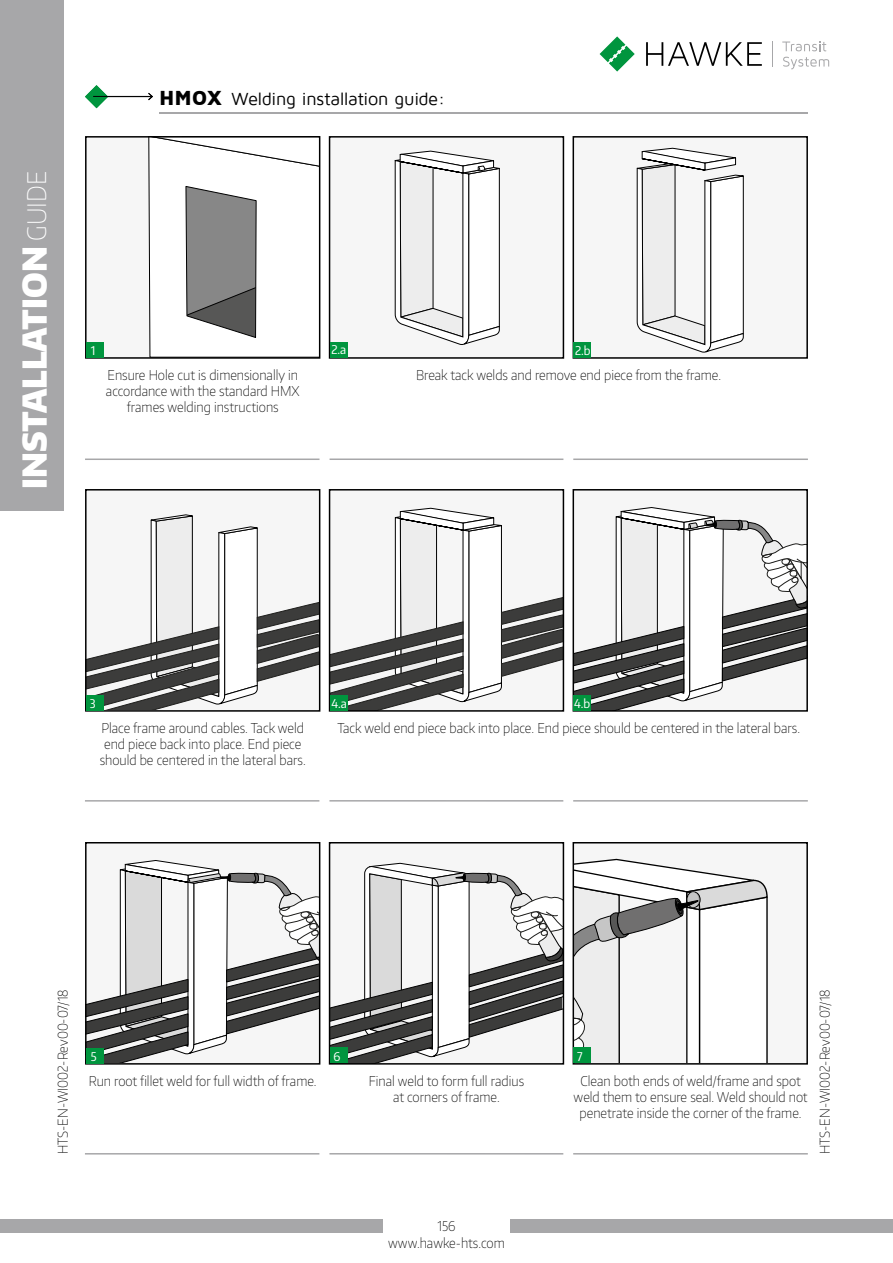
<style>
.page{position:relative;width:893px;height:1263px;background:#fff}
.page>*{position:absolute;margin:0;border:0;box-sizing:border-box;transform-origin:0 0}
.t1{font:900 33px "Encode Sans Narrow";color:#fff}
.t2{font:900 21px "Maven Pro";color:#000}
.t3{font:18px "Maven Pro";letter-spacing:-.015em;color:#000}
.t4{font:100 13.5px/16.2px "Encode Sans Narrow";color:#000;text-align:center}
.t5{font:12px "Encode Sans Narrow";color:#fff}
.s1{font-weight:100;font-size:25.5px}
</style>
<div class="page">
<div style="left:0;top:0;width:64px;height:510px;background:#a7a7a9"></div>
<svg style="left:646px;top:42px;width:116px;height:24px"></svg>
<svg style="left:772px;top:41px;width:1px;height:25px"></svg>
<svg style="left:782px;top:42px;width:44px;height:9px"></svg>
<svg style="left:783px;top:57px;width:46px;height:12px"></svg>
<svg style="left:600px;top:36px;width:35px;height:36px"></svg>
<div style="left:0;top:1219px;width:383px;height:14px;background:#a7a7a9"></div>
<div style="left:510px;top:1219px;width:383px;height:14px;background:#a7a7a9"></div>
<svg style="left:85px;top:85px;width:68px;height:23px"></svg>
<hr style="left:159px;top:112px;width:649px;height:2px;background:#a7a7a9">
<div style="left:573px;top:843px;width:234px;height:221px;background:#f6f6f6"></div>
<svg style="left:576px;top:858px;width:192px;height:203px"></svg>
<div style="left:573px;top:842px;width:235px;height:222px;border:2px solid #000"></div>
<div style="left:574px;top:1048px;width:17px;height:15px;background:#00953e"></div>
<div style="left:330px;top:843px;width:233px;height:221px;background:#f6f6f6"></div>
<svg style="left:332px;top:863px;width:229px;height:198px"></svg>
<div style="left:329px;top:842px;width:235px;height:222px;border:2px solid #000"></div>
<div style="left:330px;top:1048px;width:17px;height:15px;background:#00953e"></div>
<div style="left:86px;top:843px;width:234px;height:221px;background:#f6f6f6"></div>
<svg style="left:88px;top:860px;width:229px;height:201px"></svg>
<div style="left:85px;top:842px;width:235px;height:222px;border:2px solid #000"></div>
<div style="left:86px;top:1048px;width:17px;height:15px;background:#00953e"></div>
<div style="left:573px;top:490px;width:234px;height:221px;background:#f6f6f6"></div>
<svg style="left:576px;top:507px;width:229px;height:202px"></svg>
<div style="left:573px;top:489px;width:235px;height:223px;border:2px solid #000"></div>
<div style="left:574px;top:695px;width:17px;height:15px;background:#00953e"></div>
<div style="left:330px;top:490px;width:233px;height:220px;background:#f6f6f6"></div>
<svg style="left:332px;top:508px;width:229px;height:201px"></svg>
<div style="left:329px;top:489px;width:235px;height:223px;border:2px solid #000"></div>
<div style="left:330px;top:695px;width:17px;height:15px;background:#00953e"></div>
<div style="left:86px;top:490px;width:234px;height:221px;background:#f6f6f6"></div>
<svg style="left:88px;top:514px;width:229px;height:195px"></svg>
<div style="left:85px;top:489px;width:235px;height:223px;border:2px solid #000"></div>
<div style="left:86px;top:695px;width:17px;height:15px;background:#00953e"></div>
<div style="left:573px;top:137px;width:234px;height:221px;background:#f6f6f6"></div>
<svg style="left:636px;top:148px;width:108px;height:205px"></svg>
<div style="left:573px;top:136px;width:235px;height:223px;border:2px solid #000"></div>
<div style="left:574px;top:342px;width:17px;height:15px;background:#00953e"></div>
<div style="left:330px;top:137px;width:233px;height:220px;background:#f6f6f6"></div>
<svg style="left:394px;top:151px;width:106px;height:194px"></svg>
<div style="left:329px;top:136px;width:235px;height:223px;border:2px solid #000"></div>
<div style="left:330px;top:342px;width:17px;height:15px;background:#00953e"></div>
<div style="left:86px;top:137px;width:234px;height:220px;background:#f6f6f6"></div>
<svg style="left:148px;top:139px;width:169px;height:217px"></svg>
<div style="left:85px;top:136px;width:235px;height:223px;border:2px solid #000"></div>
<div style="left:86px;top:342px;width:17px;height:15px;background:#00953e"></div>
<hr style="left:85px;top:458px;width:234px;height:2px;background:#a7a7a9">
<hr style="left:330px;top:458px;width:233px;height:2px;background:#a7a7a9">
<hr style="left:573px;top:458px;width:235px;height:2px;background:#a7a7a9">
<hr style="left:85px;top:800px;width:234px;height:1px;background:#a7a7a9">
<hr style="left:329px;top:800px;width:234px;height:1px;background:#a7a7a9">
<hr style="left:573px;top:800px;width:235px;height:1px;background:#a7a7a9">
<hr style="left:85px;top:1153px;width:234px;height:1px;background:#a7a7a9">
<hr style="left:329px;top:1153px;width:234px;height:1px;background:#a7a7a9">
<hr style="left:573px;top:1153px;width:235px;height:1px;background:#a7a7a9">
<h1 class="t1" style="left:13px;top:489px;width:319px;rotate:-90deg">INSTALLATION <span class="s1">GUIDE</span></h1>
<h2 class="t2" style="left:159px;top:87px;width:64px">HMOX</h2>
<h3 class="t3" style="left:232px;top:90px;width:215px">Welding installation guide:</h3>
<p class="t5" style="left:91px;top:343px;width:6px">1</p>
<p class="t5" style="left:331px;top:342px;width:16px">2.a</p>
<p class="t5" style="left:575px;top:343px;width:17px">2.b</p>
<p class="t4" style="left:108px;top:366px;width:192px">Ensure Hole cut is dimensionally in</p>
<p class="t4" style="left:416px;top:366px;width:307px">Break tack welds and remove end piece from the frame.</p>
<p class="t4" style="left:106px;top:382px;width:195px">accordance with the standard HMX frames welding instructions</p>
<p class="t5" style="left:90px;top:696px;width:7px">3</p>
<p class="t5" style="left:331px;top:696px;width:17px">4.a</p>
<p class="t5" style="left:574px;top:696px;width:18px">4.b</p>
<p class="t4" style="left:101px;top:719px;width:204px">Place frame around cables. Tack weld</p>
<p class="t4" style="left:337px;top:719px;width:464px">Tack weld end piece back into place. End piece should be centered in the lateral bars.</p>
<p class="t4" style="left:100px;top:735px;width:208px">end piece back into place. End piece should be centered in the lateral bars.</p>
<p class="t4" style="left:54px;top:1154px;width:166px;rotate:-90deg">HTS-EN-WI002-Rev00-07/18</p>
<p class="t4" style="left:816px;top:1154px;width:166px;rotate:-90deg">HTS-EN-WI002-Rev00-07/18</p>
<p class="t5" style="left:91px;top:1049px;width:7px">5</p>
<p class="t5" style="left:333px;top:1049px;width:8px">6</p>
<p class="t5" style="left:577px;top:1049px;width:7px">7</p>
<p class="t4" style="left:89px;top:1072px;width:229px">Run root fillet weld for full width of frame.</p>
<p class="t4" style="left:369px;top:1072px;width:157px">Final weld to form full radius at corners of frame.</p>
<p class="t4" style="left:574px;top:1072px;width:236px">Clean both ends of weld/frame and spot weld them to ensure seal. Weld should not penetrate inside the corner of the frame.</p>
<p class="t4" style="left:437px;top:1217px;width:20px">156</p>
<p class="t4" style="left:388px;top:1234px;width:118px">www.hawke-hts.com</p>
</div>
